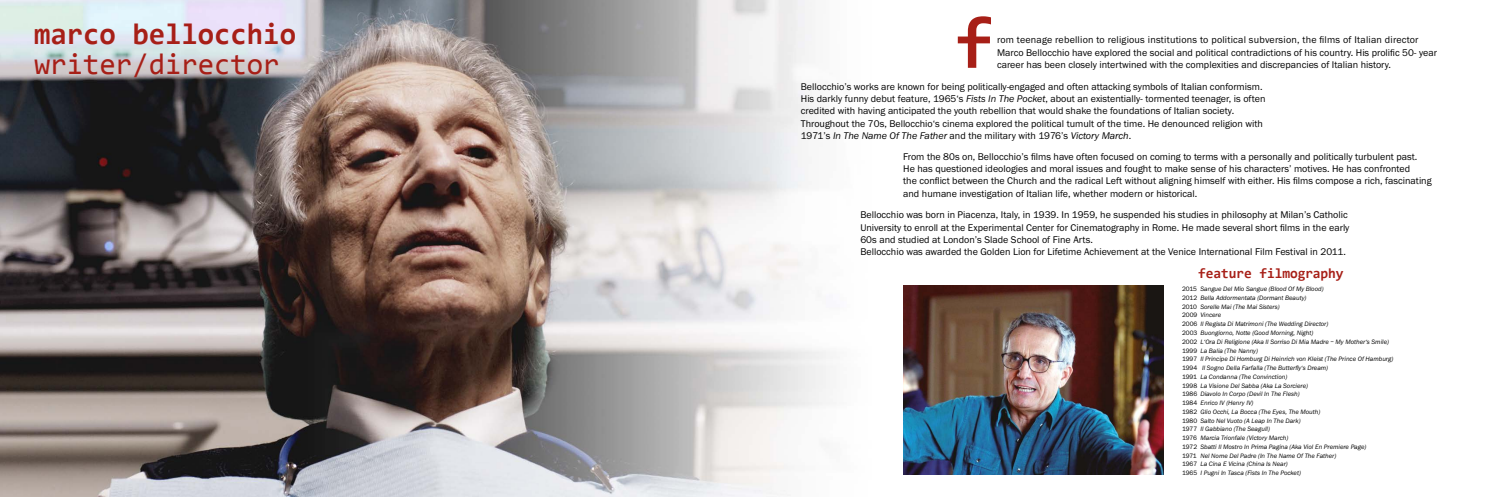
<style>
.page{position:relative;width:1489px;height:497px;background:#fff}
.page>*{position:absolute;margin:0;border:0;box-sizing:border-box;transform-origin:0 0}
.t1{font:700 73.5px "Consolas";color:#a71f17;scale:.95 1}
.t2{font:700 29.75px "Consolas";color:#a71f17}
.t3{font:29.75px "Consolas";color:#a71f17}
.t4{font:700 14px "Consolas";color:#a71f17}
.t5{font:10.06px/12.2px "Franklin Gothic EF";color:#000}
.t6{font:italic 6.56px/8.8px "Franklin Gothic EF";color:#000}
.s1{font-style:italic}
.s2{font-style:normal}
</style>
<div class="page">
<img style="left:0;top:0;width:833px;height:496px">
<img style="left:903px;top:285px;width:260px;height:189px">
<h2 class="t2" style="left:34px;top:15px;width:263px">marco bellocchio</h2>
<h2 class="t3" style="left:34px;top:45px;width:247px">writer/director</h2>
<h1 class="t1" style="left:955px;top:-2px;width:42px">f</h1>
<p class="t5" style="left:997px;top:34px;width:441px">rom teenage rebellion to religious institutions to political subversion, the films of Italian director<br>Marco Bellocchio have explored the social and political contradictions of his country. His prolific 50-‐year career has been closely intertwined with the complexities and discrepancies of Italian history.</p>
<p class="t5" style="left:800px;top:80px;width:466px">Bellocchio’s works are known for being politically-engaged and often attacking symbols of Italian conformism.<br>His darkly funny debut feature, 1965‘s <span class="s1">Fists In The Pocket</span>, about an existentially-‐tormented teenager, is often credited with having anticipated the youth rebellion that would shake the foundations of Italian society.<br>Throughout the 70s, Bellocchio‘s cinema explored the political tumult of the time. He denounced religion with 1971’s <span class="s1">In The Name Of The Father</span> and the military with 1976’s <span class="s1">Victory March</span>.</p>
<p class="t5" style="left:903px;top:150px;width:530px">From the 80s on, Bellocchio’s films have often focused on coming to terms with a personally and politically turbulent past.<br>He has questioned ideologies and moral issues and fought to make sense of his characters’ motives. He has confronted<br>the conflict between the Church and the radical Left without aligning himself with either. His films compose a rich, fascinating and humane investigation of Italian life, whether modern or historical.</p>
<p class="t5" style="left:860px;top:209px;width:490px">Bellocchio was born in Piacenza, Italy, in 1939. In 1959, he suspended his studies in philosophy at Milan’s Catholic University to enroll at the Experimental Center for Cinematography in Rome. He made several short films in the early 60s and studied at London’s Slade School of Fine Arts.<br>Bellocchio was awarded the Golden Lion for Lifetime Achievement at the Venice International Film Festival in 2011.</p>
<h3 class="t4" style="left:1198px;top:264px;width:147px">feature filmography</h3>
<p class="t6" style="left:1181px;top:284px;width:213px"><span class="s2">2015</span> Sangue Del Mio Sangue (Blood Of My Blood)<br><span class="s2">2012</span> Bella Addormentata (Dormant Beauty)<br><span class="s2">2010</span> Sorelle Mai (The Mai Sisters)<br><span class="s2">2009</span> Vincere<br><span class="s2">2006</span> Il Regista Di Matrimoni (The Wedding Director)<br><span class="s2">2003</span> Buongiorno, Notte (Good Morning, Night)<br><span class="s2">2002</span> L‘Ora Di Religione (Aka Il Sorriso Di Mia Madre –‐My Mother‘s Smile)<br><span class="s2">1999</span> La Balia (The Nanny)<br><span class="s2">1997</span> Il Principe Di Homburg Di Heinrich von Kleist (The Prince Of Hamburg)<br><span class="s2">1994</span> Il Sogno Della Farfalla (The Butterfly‘s Dream)<br><span class="s2">1991</span> La Condanna (The Convinction)<br><span class="s2">1998</span> La Visione Del Sabba (Aka La Sorciere)<br><span class="s2">1986</span> Diavolo In Corpo (Devil In The Flesh)<br><span class="s2">1984</span> Enrico IV (Henry IV)<br><span class="s2">1982</span> Glio Occhi, La Bocca (The Eyes, The Mouth)<br><span class="s2">1980</span> Salto Nel Vuoto (A Leap In The Dark)<br><span class="s2">1977</span> Il Gabbiano (The Seagull)<br><span class="s2">1976</span> Marcia Trionfale (Victory March)<br><span class="s2">1972</span> Sbatti Il Mostro In Prima Pagina (Aka Viol En Premiere Page)<br><span class="s2">1971</span> Nel Nome Del Padre (In The Name Of The Father)<br><span class="s2">1967</span> La Cina E Vicina (China Is Near)<br><span class="s2">1965</span> I Pugni In Tasca (Fists In The Pocket)</p>
</div>
